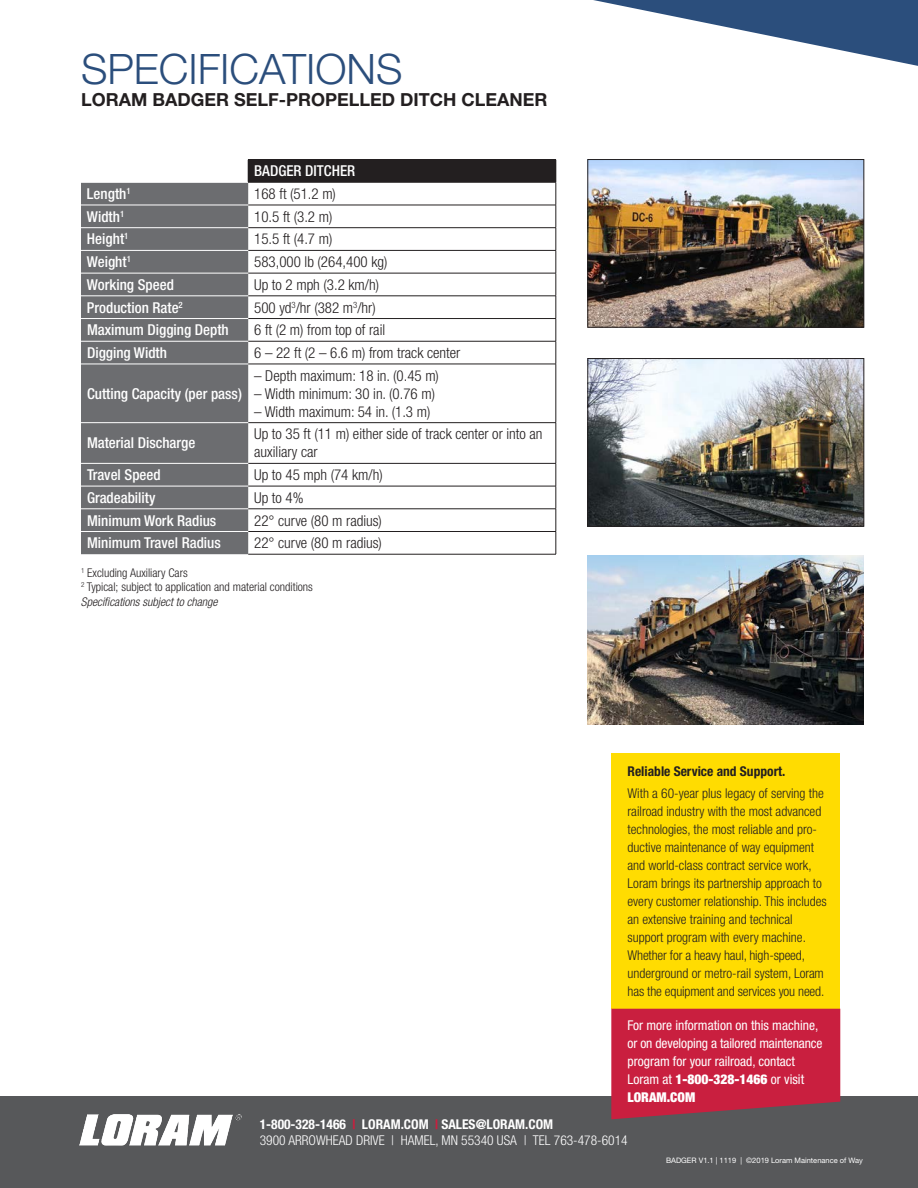
<style>
.page{position:relative;width:918px;height:1188px;background:#fff}
.page>*{position:absolute;margin:0;border:0;box-sizing:border-box;transform-origin:0 0}
.t1{font:300 42px "Helvetica Neue LT Std";color:#2b4e7c}
.t2{font:700 18px "Helvetica Neue LT Std";color:#231f20}
.t3{font:300 condensed 15px/18px "Helvetica Neue LT Std";color:#231f20}
.t4{font:500 condensed 15px "Helvetica Neue LT Std";color:#fff}
.t5{font:300 condensed 13.5px/18px "Helvetica Neue LT Std";color:#231f20}
.t6{font:condensed 13.5px/18px "Helvetica Neue LT Std";color:#fff}
.t7{font:300 condensed 13.5px "Helvetica Neue LT Std";color:#fff}
.t8{font:700 condensed 13.5px "Helvetica Neue LT Std";color:#fff}
.t9{font:700 condensed 13.5px "Helvetica Neue LT Std";color:#231f20}
.t10{font:300 condensed 12px "Helvetica Neue LT Std";color:#231f20}
.t11{font:italic 300 condensed 12px "Helvetica Neue LT Std";color:#231f20}
.t12{font:7.5px "Helvetica Neue LT Std";color:#fff}
.s1{font-weight:900}
.s2{color:#c91f3f}
</style>
<div class="page">
<div style="left:0;top:1096px;width:918px;height:92px;background:#57585a"></div>
<div style="left:611px;top:753px;width:229px;height:256px;background:#ffdc01"></div>
<img style="left:590px;top:161px;width:272px;height:164px">
<div style="left:588px;top:159px;width:276px;height:168px;border:1px solid #231f20"></div>
<img style="left:590px;top:360px;width:272px;height:164px">
<div style="left:588px;top:358px;width:276px;height:168px;border:1px solid #231f20"></div>
<svg style="left:593px;top:0;width:325px;height:66px"></svg>
<svg style="left:611px;top:1009px;width:229px;height:110px;background:#c02341"></svg>
<img style="left:80px;top:1115px;width:162px;height:31px">
<div style="left:248px;top:160px;width:308px;height:22px;background:#231f20"></div>
<div style="left:81px;top:183px;width:167px;height:371px;background:#6c6d70"></div>
<hr style="left:248px;top:159px;width:308px;height:1px;background:#231f20">
<hr style="left:248px;top:182px;width:308px;height:1px;background:#231f20">
<hr style="left:248px;top:205px;width:308px;height:1px;background:#231f20">
<hr style="left:248px;top:227px;width:308px;height:1px;background:#231f20">
<hr style="left:248px;top:250px;width:308px;height:1px;background:#231f20">
<hr style="left:248px;top:273px;width:308px;height:1px;background:#231f20">
<hr style="left:248px;top:296px;width:308px;height:1px;background:#231f20">
<hr style="left:248px;top:318px;width:308px;height:1px;background:#231f20">
<hr style="left:248px;top:341px;width:308px;height:1px;background:#231f20">
<svg style="left:556px;top:160px;width:1px;height:204px"></svg>
<hr style="left:248px;top:364px;width:308px;height:1px;background:#231f20">
<hr style="left:556px;top:364px;width:1px;height:58px;background:#231f20">
<hr style="left:248px;top:422px;width:308px;height:1px;background:#231f20">
<hr style="left:556px;top:423px;width:1px;height:40px;background:#231f20">
<hr style="left:248px;top:463px;width:308px;height:1px;background:#231f20">
<hr style="left:248px;top:486px;width:308px;height:1px;background:#231f20">
<hr style="left:248px;top:509px;width:308px;height:1px;background:#231f20">
<hr style="left:248px;top:531px;width:308px;height:1px;background:#231f20">
<svg style="left:556px;top:464px;width:1px;height:90px"></svg>
<hr style="left:248px;top:554px;width:308px;height:1px;background:#231f20">
<hr style="left:81px;top:205px;width:167px;height:1px;background:#fff">
<hr style="left:81px;top:227px;width:167px;height:1px;background:#fff">
<hr style="left:81px;top:250px;width:167px;height:1px;background:#fff">
<hr style="left:81px;top:273px;width:167px;height:1px;background:#fff">
<hr style="left:81px;top:295px;width:167px;height:1px;background:#fff">
<hr style="left:81px;top:318px;width:167px;height:1px;background:#fff">
<hr style="left:81px;top:341px;width:167px;height:1px;background:#fff">
<hr style="left:81px;top:364px;width:167px;height:1px;background:#fff">
<hr style="left:81px;top:422px;width:167px;height:1px;background:#fff">
<hr style="left:81px;top:463px;width:167px;height:1px;background:#fff">
<hr style="left:81px;top:486px;width:167px;height:1px;background:#fff">
<hr style="left:81px;top:508px;width:167px;height:1px;background:#fff">
<hr style="left:81px;top:531px;width:167px;height:1px;background:#fff">
<img style="left:588px;top:556px;width:276px;height:168px">
<p class="t1" style="left:81px;top:43px;width:323px">SPECIFICATIONS</p>
<p class="t2" style="left:81px;top:89px;width:468px">LORAM BADGER SELF-PROPELLED DITCH CLEANER</p>
<p class="t4" style="left:254px;top:162px;width:103px">BADGER DITCHER</p>
<p class="t4" style="left:87px;top:185px;width:45px">Length<sup>1</sup></p>
<p class="t3" style="left:254px;top:185px;width:83px">168 ft (51.2 m)</p>
<p class="t4" style="left:87px;top:207px;width:39px">Width<sup>1</sup></p>
<p class="t3" style="left:254px;top:207px;width:80px">10.5 ft (3.2 m)</p>
<p class="t4" style="left:87px;top:230px;width:43px">Height<sup>1</sup></p>
<p class="t3" style="left:254px;top:230px;width:80px">15.5 ft (4.7 m)</p>
<p class="t4" style="left:87px;top:253px;width:45px">Weight<sup>1</sup></p>
<p class="t3" style="left:254px;top:253px;width:135px">583,000 lb (264,400 kg)</p>
<p class="t4" style="left:87px;top:276px;width:88px">Working Speed</p>
<p class="t3" style="left:254px;top:275px;width:126px">Up to 2 mph (3.2 km/h)</p>
<p class="t4" style="left:87px;top:298px;width:97px">Production Rate<sup>2</sup></p>
<p class="t3" style="left:254px;top:298px;width:123px">500 yd<sup>3</sup>/hr (382 m<sup>3</sup>/hr)</p>
<p class="t4" style="left:87px;top:321px;width:143px">Maximum Digging Depth</p>
<p class="t3" style="left:254px;top:321px;width:132px">6 ft (2 m) from top of rail</p>
<p class="t4" style="left:87px;top:344px;width:81px">Digging Width</p>
<p class="t3" style="left:254px;top:344px;width:208px">6 – 22 ft (2 – 6.6 m) from track center</p>
<p class="t4" style="left:87px;top:384px;width:156px">Cutting Capacity (per pass)</p>
<p class="t3" style="left:254px;top:366px;width:186px">– Depth maximum: 18 in. (0.45 m)</p>
<p class="t3" style="left:254px;top:384px;width:182px">– Width minimum: 30 in. (0.76 m)</p>
<p class="t3" style="left:254px;top:402px;width:178px">– Width maximum: 54 in. (1.3 m)</p>
<p class="t4" style="left:87px;top:434px;width:110px">Material Discharge</p>
<p class="t3" style="left:254px;top:425px;width:290px">Up to 35 ft (11 m) either side of track center or into an auxiliary car</p>
<p class="t4" style="left:87px;top:466px;width:75px">Travel Speed</p>
<p class="t3" style="left:254px;top:466px;width:130px">Up to 45 mph (74 km/h)</p>
<p class="t4" style="left:87px;top:489px;width:70px">Gradeability</p>
<p class="t3" style="left:254px;top:488px;width:51px">Up to 4%</p>
<p class="t4" style="left:87px;top:511px;width:131px">Minimum Work Radius</p>
<p class="t3" style="left:254px;top:511px;width:129px">22° curve (80 m radius)</p>
<p class="t4" style="left:87px;top:534px;width:135px">Minimum Travel Radius</p>
<p class="t3" style="left:254px;top:534px;width:129px">22° curve (80 m radius)</p>
<p class="t10" style="left:81px;top:566px;width:108px"><sup>1</sup> Excluding Auxiliary Cars</p>
<p class="t10" style="left:81px;top:580px;width:233px"><sup>2</sup> Typical; subject to application and material conditions</p>
<p class="t11" style="left:81px;top:595px;width:138px">Specifications subject to change</p>
<p class="t9" style="left:628px;top:763px;width:159px">Reliable Service and Support.</p>
<p class="t5" style="left:628px;top:784px;width:201px">With a 60-year plus legacy of serving the railroad industry with the most advanced technologies, the most reliable and pro&shy;ductive maintenance of way equipment and world-class contract service work, Loram brings its partnership approach to every customer relationship. This includes an extensive training and technical support program with every machine.<br>Whether for a heavy haul, high-speed, underground or metro-rail system, Loram has the equipment and services you need.</p>
<p class="t6" style="left:628px;top:1016px;width:196px">For more information on this machine, or on developing a tailored maintenance program for your railroad, contact<br>Loram at <span class="s1">1-800-328-1466</span> or visit<br><span class="s1">LORAM.COM</span></p>
<p class="t8" style="left:260px;top:1116px;width:295px">1-800-328-1466 <span class="s2">|</span> LORAM.COM <span class="s2">|</span> SALES@LORAM.COM</p>
<p class="t7" style="left:260px;top:1133px;width:369px">3900 ARROWHEAD DRIVE | HAMEL, MN 55340 USA | TEL 763-478-6014</p>
<p class="t12" style="left:666px;top:1156px;width:198px">BADGER V1.1 | 1119 | ©2019 Loram Maintenance of Way</p>
</div>
